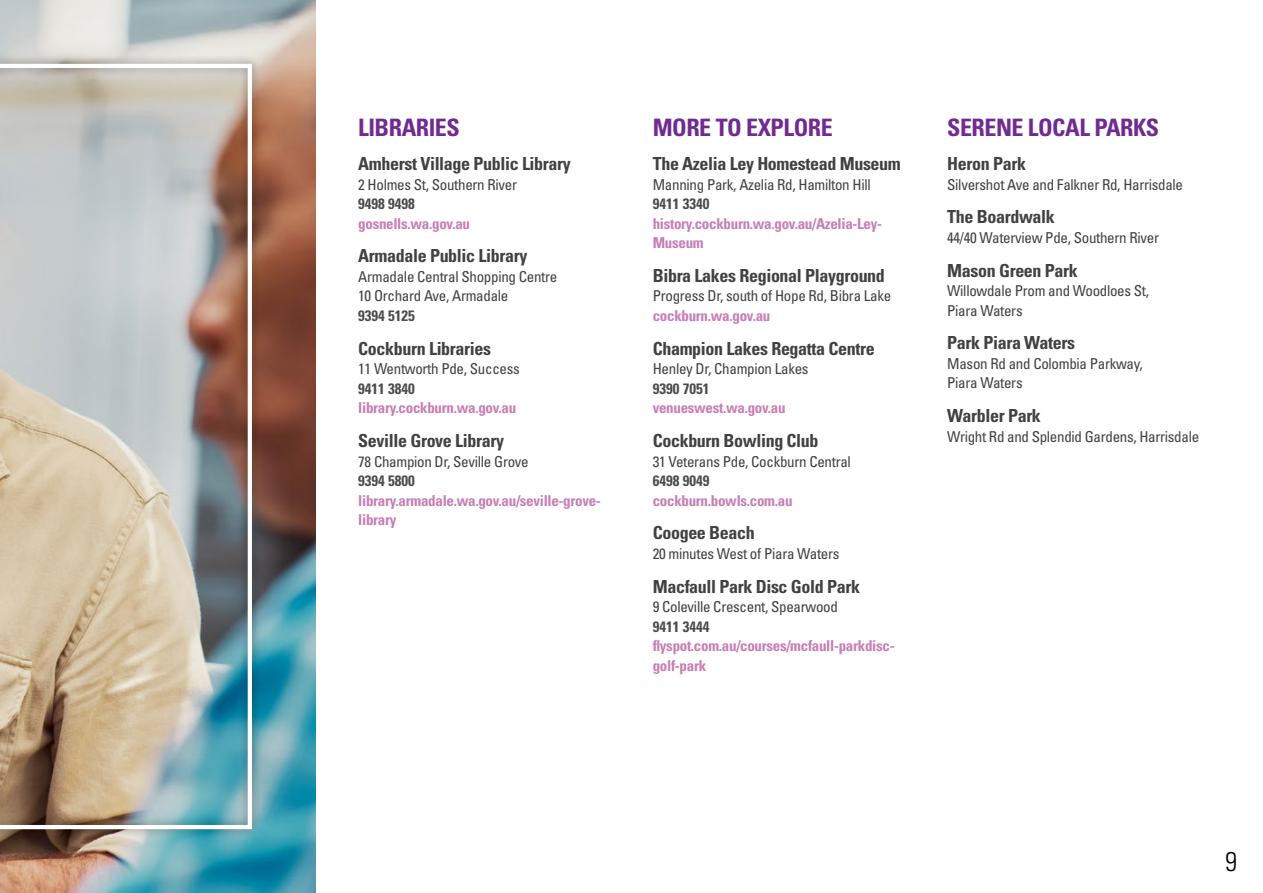
<style>
.page{position:relative;width:1263px;height:893px;background:#fff}
.page>*{position:absolute;margin:0;border:0;box-sizing:border-box;transform-origin:0 0}
.t1{font:300 condensed 27px "Univers LT Std";color:#000}
.t2{font:700 condensed 24px "Univers LT Std";letter-spacing:-.02em;color:#712b90}
.t3{font:700 condensed 18px "Univers LT Std";letter-spacing:-.02em;color:#414042}
.t4{font:condensed 15px/19.5px "Univers LT Std";letter-spacing:-.02em;color:#414042}
.t5{font:700 condensed 15px/19.5px "Univers LT Std";letter-spacing:-.02em;color:#c77db5}
.t6{font:700 condensed 15px "Univers LT Std";color:#4c4c4e}
</style>
<div class="page">
<img style="left:0;top:0;width:316px;height:893px">
<div style="left:0;top:55px;width:261px;height:783px;background:#000;opacity:.4"></div>
<img style="left:0;top:64px;width:252px;height:765px">
<h2 class="t2" style="left:358px;top:113px;width:103px">LIBRARIES</h2>
<p class="t3" style="left:358px;top:153px;width:214px">Amherst Village Public Library</p>
<p class="t4" style="left:358px;top:174px;width:160px">2 Holmes St, Southern River</p>
<p class="t6" style="left:358px;top:195px;width:58px">9498 9498</p>
<p class="t5" style="left:358px;top:214px;width:113px">gosnells.wa.gov.au</p>
<p class="t3" style="left:358px;top:245px;width:171px">Armadale Public Library</p>
<p class="t4" style="left:358px;top:267px;width:201px">Armadale Central Shopping Centre<br>10 Orchard Ave, Armadale</p>
<p class="t6" style="left:358px;top:306px;width:58px">9394 5125</p>
<p class="t3" style="left:358px;top:337px;width:134px">Cockburn Libraries</p>
<p class="t4" style="left:358px;top:359px;width:163px">11 Wentworth Pde, Success</p>
<p class="t6" style="left:358px;top:379px;width:58px">9411 3840</p>
<p class="t5" style="left:358px;top:398px;width:160px">library.cockburn.wa.gov.au</p>
<p class="t3" style="left:358px;top:430px;width:147px">Seville Grove Library</p>
<p class="t4" style="left:358px;top:451px;width:172px">78 Champion Dr, Seville Grove</p>
<p class="t6" style="left:358px;top:471px;width:58px">9394 5800</p>
<p class="t5" style="left:358px;top:490px;width:244px">library.armadale.wa.gov.au/seville-grove&shy;library</p>
<h2 class="t2" style="left:653px;top:113px;width:181px">MORE TO EXPLORE</h2>
<p class="t3" style="left:653px;top:153px;width:250px">The Azelia Ley Homestead Museum</p>
<p class="t4" style="left:653px;top:174px;width:220px">Manning Park, Azelia Rd, Hamilton Hill</p>
<p class="t6" style="left:653px;top:195px;width:58px">9411 3340</p>
<p class="t5" style="left:653px;top:214px;width:231px">history.cockburn.wa.gov.au/Azelia-Ley-<br>Museum</p>
<p class="t3" style="left:653px;top:265px;width:234px">Bibra Lakes Regional Playground</p>
<p class="t4" style="left:653px;top:286px;width:240px">Progress Dr, south of Hope Rd, Bibra Lake</p>
<p class="t5" style="left:653px;top:306px;width:119px">cockburn.wa.gov.au</p>
<p class="t3" style="left:653px;top:337px;width:223px">Champion Lakes Regatta Centre</p>
<p class="t4" style="left:653px;top:359px;width:157px">Henley Dr, Champion Lakes</p>
<p class="t6" style="left:653px;top:379px;width:58px">9390 7051</p>
<p class="t5" style="left:653px;top:398px;width:134px">venueswest.wa.gov.au</p>
<p class="t3" style="left:653px;top:430px;width:167px">Cockburn Bowling Club</p>
<p class="t4" style="left:653px;top:451px;width:200px">31 Veterans Pde, Cockburn Central</p>
<p class="t6" style="left:653px;top:471px;width:58px">6498 9049</p>
<p class="t5" style="left:653px;top:490px;width:141px">cockburn.bowls.com.au</p>
<p class="t3" style="left:653px;top:522px;width:104px">Coogee Beach</p>
<p class="t4" style="left:653px;top:543px;width:188px">20 minutes West of Piara Waters</p>
<p class="t3" style="left:653px;top:575px;width:209px">Macfaull Park Disc Gold Park</p>
<p class="t4" style="left:653px;top:597px;width:187px">9 Coleville Crescent, Spearwood</p>
<p class="t6" style="left:653px;top:617px;width:58px">9411 3444</p>
<p class="t5" style="left:653px;top:636px;width:243px">flyspot.com.au/courses/mcfaull-parkdisc&shy;golf-park</p>
<h2 class="t2" style="left:947px;top:113px;width:214px">SERENE LOCAL PARKS</h2>
<p class="t3" style="left:947px;top:153px;width:80px">Heron Park</p>
<p class="t4" style="left:947px;top:174px;width:237px">Silvershot Ave and Falkner Rd, Harrisdale</p>
<p class="t3" style="left:947px;top:206px;width:109px">The Boardwalk</p>
<p class="t4" style="left:947px;top:228px;width:213px">44/40 Waterview Pde, Southern River</p>
<p class="t3" style="left:947px;top:259px;width:132px">Mason Green Park</p>
<p class="t4" style="left:947px;top:281px;width:203px">Willowdale Prom and Woodloes St,<br>Piara Waters</p>
<p class="t3" style="left:947px;top:332px;width:129px">Park Piara Waters</p>
<p class="t4" style="left:947px;top:354px;width:197px">Mason Rd and Colombia Parkway,<br>Piara Waters</p>
<p class="t3" style="left:947px;top:405px;width:95px">Warbler Park</p>
<p class="t4" style="left:947px;top:426px;width:253px">Wright Rd and Splendid Gardens, Harrisdale</p>
<h1 class="t1" style="left:1225px;top:845px;width:13px">9</h1>
</div>
